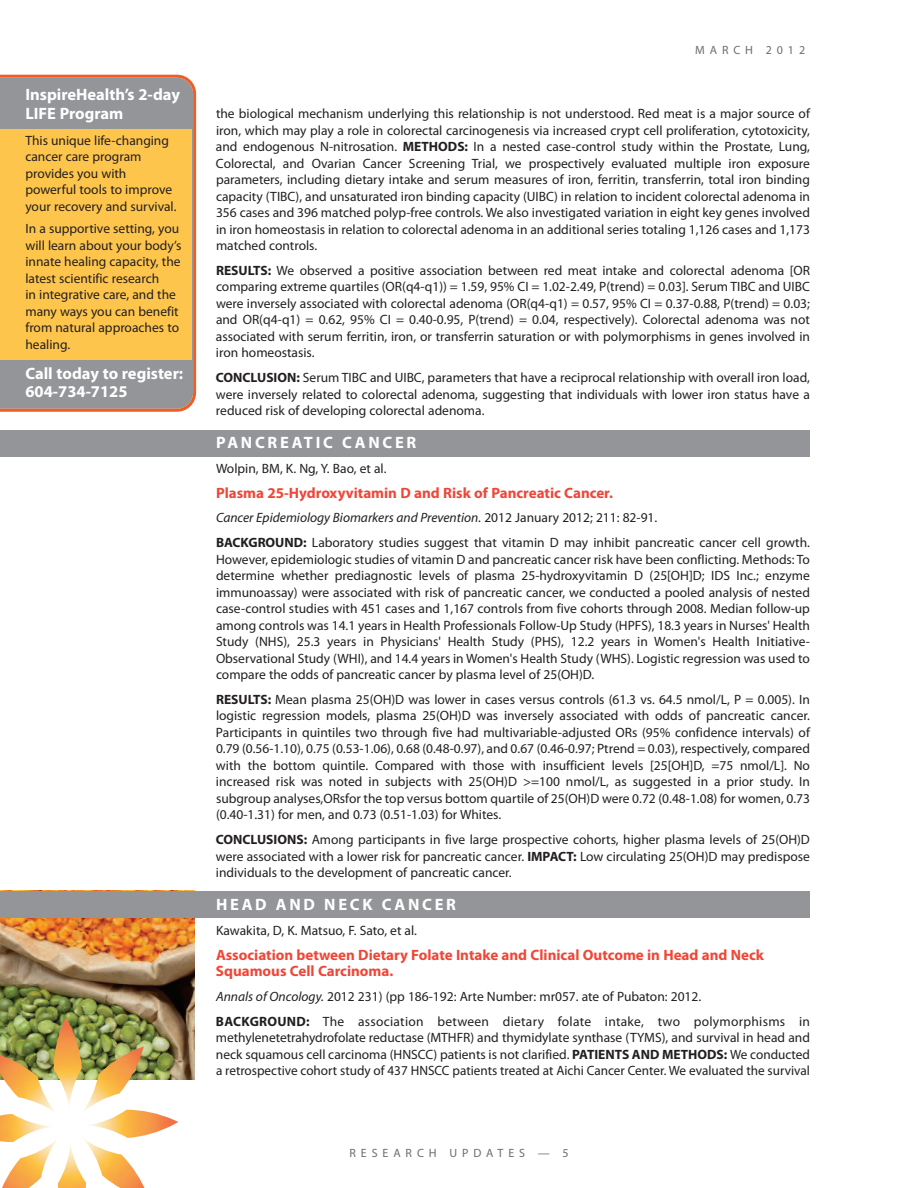
<style>
.page{position:relative;width:918px;height:1188px;background:#fff}
.page>*{position:absolute;margin:0;border:0;box-sizing:border-box;transform-origin:0 0}
.t1{font:700 16.5px/19.5px "Myriad Pro";color:#fff}
.t2{font:700 16.5px "Myriad Pro";letter-spacing:.165em;color:#fff}
.t3{font:700 15px/16.5px "Myriad Pro";color:#ef4637}
.t4{font:13.5px/16.5px "Myriad Pro";color:#231f20;text-align:justify}
.t5{font:13.5px/24.8px "Myriad Pro";letter-spacing:.02em;color:#231f20}
.t6{font:italic 13.5px "Myriad";color:#231f20}
.t7{font:12px "Myriad Pro";letter-spacing:.41em;color:#6c6d70}
.s1{font-weight:700}
.s2{font-family:"Myriad Pro";font-style:normal}
.s3{font-family:"Myriad";font-style:italic}
</style>
<div class="page">
<img style="left:0;top:918px;width:195px;height:162px">
<div style="left:0;top:891px;width:810px;height:27px;background:#939598"></div>
<div style="left:0;top:430px;width:810px;height:27px;background:#939598"></div>
<img style="left:0;top:1017px;width:178px;height:171px">
<svg style="left:0;top:75px;width:196px;height:337px;background:#9d918e"></svg>
<div style="left:0;top:129px;width:192px;height:231px;background:#fec54d"></div>
<p class="t1" style="left:25px;top:86px;width:156px">InspireHealth’s 2-day<br>LIFE Program</p>
<p class="t4" style="left:25px;top:133px;width:153px;text-align:left">This unique life-changing cancer care program provides you with powerful tools to improve your recovery and survival.</p>
<p class="t4" style="left:25px;top:221px;width:158px;text-align:left">In a supportive setting, you will learn about your body’s innate healing capacity, the latest scientific research<br>in integrative care, and the many ways you can benefit from natural approaches to healing.</p>
<p class="t1" style="left:25px;top:365px;width:159px;line-height:18px">Call today to register:<br>604-734-7125</p>
<p class="t7" style="left:695px;top:46px;width:111px">MARCH 2012</p>
<p class="t4" style="left:216px;top:106px;width:596px">the biological mechanism underlying this relationship is not understood. Red meat is a major source of iron, which may play a role in colorectal carcinogenesis via increased crypt cell proliferation, cytotoxicity, and endogenous N-nitrosation. <span class="s1">METHODS:</span> In a nested case-control study within the Prostate, Lung, Colorectal, and Ovarian Cancer Screening Trial, we prospectively evaluated multiple iron exposure parameters, including dietary intake and serum measures of iron, ferritin, transferrin, total iron binding capacity (TIBC), and unsaturated iron binding capacity (UIBC) in relation to incident colorectal adenoma in 356 cases and 396 matched polyp-free controls. We also investigated variation in eight key genes involved in iron homeostasis in relation to colorectal adenoma in an additional series totaling 1,126 cases and 1,173 matched controls.</p>
<p class="t4" style="left:216px;top:263px;width:596px"><span class="s1">RESULTS:</span> We observed a positive association between red meat intake and colorectal adenoma [OR comparing extreme quartiles (OR(q4-q1)) = 1.59, 95% CI = 1.02-2.49, P(trend) = 0.03]. Serum TIBC and UIBC were inversely associated with colorectal adenoma (OR(q4-q1) = 0.57, 95% CI = 0.37-0.88, P(trend) = 0.03; and OR(q4-q1) = 0.62, 95% CI = 0.40-0.95, P(trend) = 0.04, respectively). Colorectal adenoma was not associated with serum ferritin, iron, or transferrin saturation or with polymorphisms in genes involved in iron homeostasis.</p>
<p class="t4" style="left:216px;top:370px;width:596px"><span class="s1">CONCLUSION:</span> Serum TIBC and UIBC, parameters that have a reciprocal relationship with overall iron load, were inversely related to colorectal adenoma, suggesting that individuals with lower iron status have a reduced risk of developing colorectal adenoma.</p>
<p class="t2" style="left:216px;top:436px;width:202px">PANCREATIC CANCER</p>
<p class="t4" style="left:216px;top:461px;width:172px">Wolpin, BM, K. Ng, Y. Bao, et al.</p>
<p class="t3" style="left:216px;top:486px;width:398px">Plasma 25-Hydroxyvitamin D and Risk of Pancreatic Cancer.</p>
<p class="t6" style="left:216px;top:513px;width:443px">Cancer Epidemiology Biomarkers and Prevention. <span class="s2">2012 January 2012; 211: 82-91.</span></p>
<p class="t4" style="left:216px;top:535px;width:596px"><span class="s1">BACKGROUND:</span> Laboratory studies suggest that vitamin D may inhibit pancreatic cancer cell growth.<br>However, epidemiologic studies of vitamin D and pancreatic cancer risk have been conflicting. Methods: To determine whether prediagnostic levels of plasma 25-hydroxyvitamin D (25[OH]D; IDS Inc.; enzyme immunoassay) were associated with risk of pancreatic cancer, we conducted a pooled analysis of nested case-control studies with 451 cases and 1,167 controls from five cohorts through 2008. Median follow-up among controls was 14.1 years in Health Professionals Follow-Up Study (HPFS), 18.3 years in Nurses' Health Study (NHS), 25.3 years in Physicians' Health Study (PHS), 12.2 years in Women's Health Initiative-Observational Study (WHI), and 14.4 years in Women's Health Study (WHS). Logistic regression was used to compare the odds of pancreatic cancer by plasma level of 25(OH)D.</p>
<p class="t4" style="left:216px;top:692px;width:596px"><span class="s1">RESULTS:</span> Mean plasma 25(OH)D was lower in cases versus controls (61.3 vs. 64.5 nmol/L, P = 0.005). In logistic regression models, plasma 25(OH)D was inversely associated with odds of pancreatic cancer.<br>Participants in quintiles two through five had multivariable-adjusted ORs (95% confidence intervals) of 0.79 (0.56-1.10), 0.75 (0.53-1.06), 0.68 (0.48-0.97), and 0.67 (0.46-0.97; Ptrend = 0.03), respectively, compared with the bottom quintile. Compared with those with insufficient levels [25[OH]D, =75 nmol/L]. No increased risk was noted in subjects with 25(OH)D &gt;=100 nmol/L, as suggested in a prior study. In subgroup analyses,ORsfor the top versus bottom quartile of 25(OH)D were 0.72 (0.48-1.08) for women, 0.73 (0.40-1.31) for men, and 0.73 (0.51-1.03) for Whites.</p>
<p class="t4" style="left:216px;top:832px;width:596px"><span class="s1">CONCLUSIONS:</span> Among participants in five large prospective cohorts, higher plasma levels of 25(OH)D were associated with a lower risk for pancreatic cancer. <span class="s1">IMPACT:</span> Low circulating 25(OH)D may predispose individuals to the development of pancreatic cancer.</p>
<p class="t2" style="left:216px;top:898px;width:242px">HEAD AND NECK CANCER</p>
<p class="t4" style="left:216px;top:923px;width:203px">Kawakita, D, K. Matsuo, F. Sato, et al.</p>
<p class="t3" style="left:216px;top:948px;width:549px">Association between Dietary Folate Intake and Clinical Outcome in Head and Neck<br>Squamous Cell Carcinoma.</p>
<p class="t5" style="left:216px;top:985px;width:595px"><span class="s3">Annals of Oncology.</span> 2012 231) (pp 186-192: Arte Number: mr057. ate of Pubaton: 2012.<br><span class="s1">BACKGROUND:</span> The association between dietary folate intake, two polymorphisms in</p>
<p class="t4" style="left:216px;top:1030px;width:596px">methylenetetrahydrofolate reductase (MTHFR) and thymidylate synthase (TYMS), and survival in head and neck squamous cell carcinoma (HNSCC) patients is not clarified. <span class="s1">PATIENTS AND METHODS:</span> We conducted a retrospective cohort study of 437 HNSCC patients treated at Aichi Cancer Center. We evaluated the survival</p>
<p class="t7" style="left:349px;top:1148px;width:221px">RESEARCH UPDATES — 5</p>
</div>
